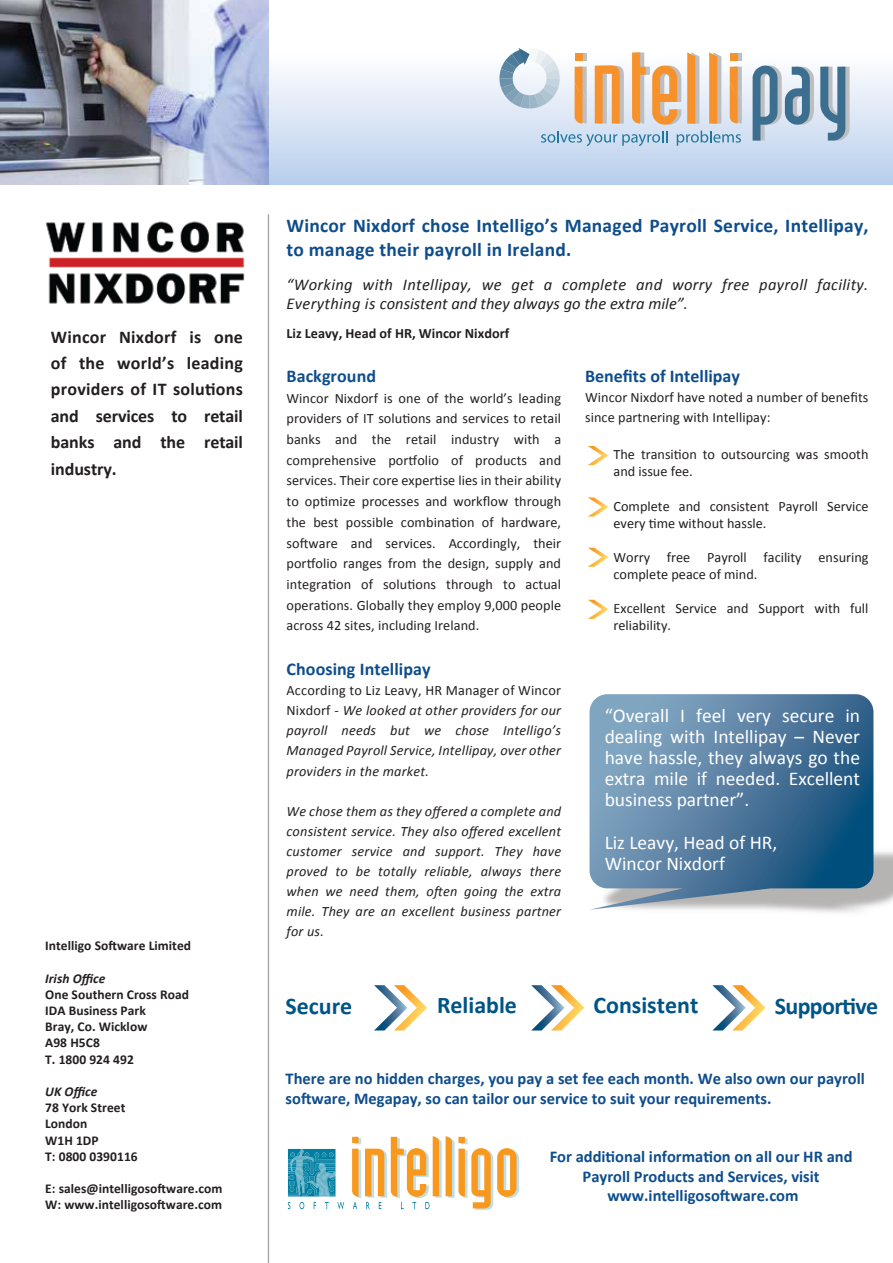
<style>
.page{position:relative;width:893px;height:1263px;background:#fff}
.page>*{position:absolute;margin:0;border:0;box-sizing:border-box;transform-origin:0 0}
.t1{font:700 24px "Calibri";color:#005486}
.t2{font:700 24px "Calibri";letter-spacing:-.03em;color:#005486}
.t3{font:19.5px/21px "Calibri";color:#fff;text-align:justify}
.t4{font:700 19.5px/23.4px "Calibri";letter-spacing:.01em;color:#0e4d8c}
.t5{font:700 18px/26.4px "Calibri";letter-spacing:-.005em;color:#231f20;text-align:justify}
.t6{font:700 18px "Calibri";letter-spacing:.005em;color:#0e4d8c}
.t7{font:700 16.5px/19.8px "Calibri";color:#0e4d8c}
.t8{font:italic 16.5px/19.8px "Calibri";letter-spacing:.02em;color:#231f20}
.t9{font:14.25px/20.7px "Calibri";color:#231f20}
.t10{font:italic 14.25px/20.1px "Calibri";letter-spacing:.015em;color:#231f20;text-align:justify}
.t11{font:700 14.25px "Calibri";color:#231f20}
.t12{font:700 13.5px/16.2px "Calibri";letter-spacing:.005em;color:#231f20}
.t13{font:italic 700 13.5px "Calibri";letter-spacing:.005em;color:#231f20}
.s1{font-style:normal}
</style>
<div class="page">
<svg style="left:288px;top:1202px;width:2px;height:7px"></svg>
<svg style="left:299px;top:1202px;width:5px;height:7px"></svg>
<svg style="left:325px;top:1202px;width:4px;height:7px"></svg>
<svg style="left:337px;top:1202px;width:7px;height:7px"></svg>
<svg style="left:352px;top:1136px;width:167px;height:74px"></svg>
<svg style="left:288px;top:1149px;width:48px;height:47px;background:#3699b5"></svg>
<div style="left:0;top:52px;width:893px;height:132px;background:linear-gradient(to bottom,#fffefe,#b8cfec)"></div>
<svg style="left:582px;top:53px;width:5px;height:8px"></svg>
<div style="left:734px;top:53px;width:8px;height:8px;background:#bcbec0"></div>
<svg style="left:595px;top:66px;width:29px;height:58px;background:#e4ac75"></svg>
<svg style="left:632px;top:52px;width:49px;height:73px"></svg>
<svg style="left:820px;top:67px;width:29px;height:74px;background:#829fb5"></svg>
<div style="left:575px;top:53px;width:7px;height:8px;background:#f7912c"></div>
<svg style="left:575px;top:67px;width:12px;height:57px"></svg>
<div style="left:730px;top:53px;width:8px;height:8px;background:#f7912c"></div>
<svg style="left:730px;top:67px;width:12px;height:57px"></svg>
<svg style="left:687px;top:52px;width:12px;height:72px"></svg>
<svg style="left:709px;top:52px;width:12px;height:72px"></svg>
<svg style="left:753px;top:66px;width:61px;height:75px;background:#93adc0"></svg>
<svg style="left:541px;top:131px;width:126px;height:15px;background:#aac8df"></svg>
<svg style="left:677px;top:131px;width:64px;height:15px"></svg>
<svg style="left:499px;top:48px;width:61px;height:60px"></svg>
<img style="left:777px;top:846px;width:116px;height:67px">
<svg style="left:589px;top:694px;width:284px;height:216px;background:#5b83a3"></svg>
<svg style="left:588px;top:446px;width:20px;height:19px"></svg>
<svg style="left:588px;top:497px;width:20px;height:20px"></svg>
<svg style="left:588px;top:548px;width:20px;height:19px"></svg>
<svg style="left:588px;top:600px;width:20px;height:19px"></svg>
<hr style="left:268px;top:214px;width:1px;height:1049px;background:#a3a5a8">
<img style="left:0;top:0;width:269px;height:184px">
<img style="left:46px;top:221px;width:199px;height:84px">
<svg style="left:374px;top:985px;width:53px;height:45px"></svg>
<svg style="left:531px;top:985px;width:53px;height:45px"></svg>
<svg style="left:712px;top:985px;width:54px;height:45px"></svg>
<p class="t5" style="left:51px;top:322px;width:194px">Wincor Nixdorf is one of the world’s leading providers of IT solutions and services to retail banks and the retail industry.</p>
<p class="t12" style="left:45px;top:937px;width:147px">Intelligo Software Limited</p>
<p class="t13" style="left:45px;top:970px;width:62px">Irish Office</p>
<p class="t12" style="left:45px;top:985px;width:145px">One Southern Cross Road<br>IDA Business Park<br>Bray, Co. Wicklow<br>A98 H5C8<br>T. 1800 924 492</p>
<p class="t13" style="left:45px;top:1083px;width:54px">UK Office</p>
<p class="t12" style="left:45px;top:1099px;width:94px">78 York Street<br>London<br>W1H 1DP<br>T: 0800 0390116</p>
<p class="t12" style="left:45px;top:1180px;width:179px">E: sales@intelligosoftware.com<br>W: www.intelligosoftware.com</p>
<h2 class="t4" style="left:286px;top:213px;width:584px">Wincor Nixdorf chose Intelligo’s Managed Payroll Service, Intellipay, to manage their payroll in Ireland.</h2>
<p class="t8" style="left:286px;top:273px;width:583px">“Working with Intellipay, we get a complete and worry free payroll facility.<br>Everything is consistent and they always go the extra mile”.</p>
<p class="t11" style="left:286px;top:324px;width:224px">Liz Leavy, Head of HR, Wincor Nixdorf</p>
<p class="t6" style="left:286px;top:365px;width:91px">Background</p>
<p class="t9" style="left:286px;top:387px;width:276px;text-align:justify">Wincor Nixdorf is one of the world’s leading providers of IT solutions and services to retail banks and the retail industry with a comprehensive portfolio of products and services. Their core expertise lies in their ability to optimize processes and workflow through the best possible combination of hardware, software and services. Accordingly, their portfolio ranges from the design, supply and integration of solutions through to actual operations. Globally they employ 9,000 people across 42 sites, including Ireland.</p>
<p class="t6" style="left:286px;top:658px;width:146px">Choosing Intellipay</p>
<p class="t10" style="left:286px;top:680px;width:276px"><span class="s1">According to Liz Leavy, HR Manager of Wincor Nixdorf -</span> We looked at other providers for our payroll needs but we chose Intelligo’s Managed Payroll Service, Intellipay, over other providers in the market.</p>
<p class="t10" style="left:286px;top:800px;width:276px">We chose them as they offered a complete and consistent service. They also offered excellent customer service and support. They have proved to be totally reliable, always there when we need them, often going the extra mile. They are an excellent business partner for us.</p>
<p class="t6" style="left:585px;top:365px;width:156px">Benefits of Intellipay</p>
<p class="t9" style="left:585px;top:387px;width:285px;line-height:20.1px">Wincor Nixdorf have noted a number of benefits since partnering with Intellipay:</p>
<p class="t9" style="left:614px;top:445px;width:256px;line-height:17.1px">The transition to outsourcing was smooth and issue fee.</p>
<p class="t9" style="left:614px;top:497px;width:256px;line-height:17.1px">Complete and consistent Payroll Service every time without hassle.</p>
<p class="t9" style="left:614px;top:548px;width:257px;line-height:17.1px">Worry free Payroll facility ensuring complete peace of mind.</p>
<p class="t9" style="left:614px;top:599px;width:256px;line-height:17.1px">Excellent Service and Support with full reliability.</p>
<h2 class="t3" style="left:605px;top:704px;width:257px">“Overall I feel very secure in dealing with Intellipay – Never have hassle, they always go the extra mile if needed. Excellent business partner”.</h2>
<h2 class="t3" style="left:605px;top:831px;width:174px">Liz Leavy, Head of HR,<br>Wincor Nixdorf</h2>
<h1 class="t1" style="left:286px;top:991px;width:68px">Secure</h1>
<h1 class="t1" style="left:437px;top:990px;width:81px">Reliable</h1>
<h1 class="t1" style="left:593px;top:990px;width:106px">Consistent</h1>
<h1 class="t2" style="left:775px;top:991px;width:105px">Supportive</h1>
<p class="t7" style="left:286px;top:1067px;width:581px">There are no hidden charges, you pay a set fee each month. We also own our payroll software, Megapay, so can tailor our service to suit your requirements.</p>
<p class="t7" style="left:550px;top:1145px;width:304px;text-align:center">For additional information on all our HR and<br>Payroll Products and Services, visit www.intelligosoftware.com</p>
</div>
